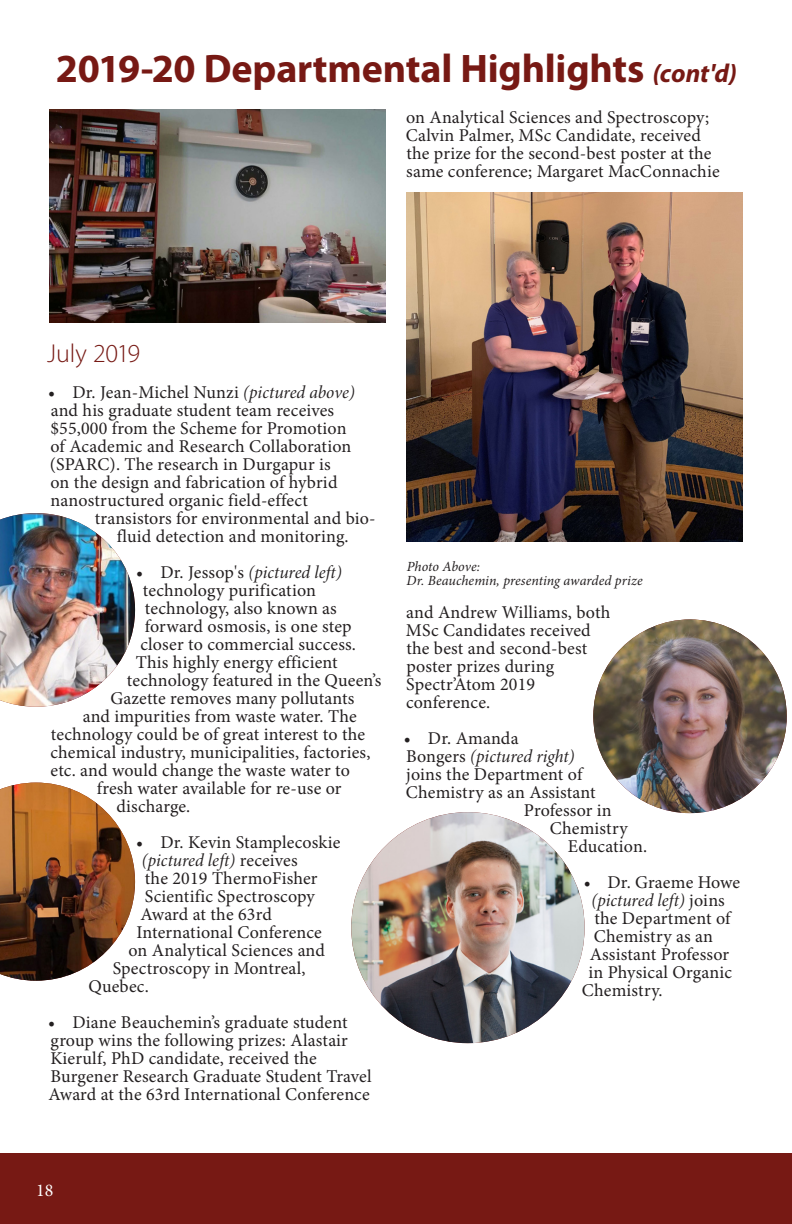
<style>
.page{position:relative;width:792px;height:1224px;background:#fff}
.page>*{position:absolute;margin:0;border:0;box-sizing:border-box;transform-origin:0 0}
.t1{font:700 40px "Myriad Pro";letter-spacing:-.005em;color:#771914}
.Paragraph_Style_7{font:300 26px "Myriad Pro";letter-spacing:-.01em;color:#771a15}
.Paragraph_Style_7-2{font:18px/18px "Minion Pro";letter-spacing:.01em;color:#231f20}
.Paragraph_Style_7-3{font:18px "Minion Pro It Subh";color:#231f20}
.t2{font:18px "Minion Pro";color:#fff}
.t3{font:italic 14px "Minion Pro";color:#231f20}
.s1{font-style:italic;font-size:26px}
.s2{font-family:"Minion Pro It Subh"}
.s3{font-family:"Minion Pro"}
</style>
<div class="page">
<div style="left:0;top:1153px;width:792px;height:71px;background:#771914"></div>
<img style="left:0;top:513px;width:135px;height:194px">
<img style="left:0;top:783px;width:135px;height:198px">
<img style="left:593px;top:619px;width:194px;height:194px;border-radius:97px">
<img style="left:351px;top:812px;width:234px;height:231px">
<img style="left:50px;top:109px;width:335px;height:214px">
<img style="left:406px;top:193px;width:337px;height:348px">
<p class="t1" style="left:56px;top:42px;width:682px">2019-20 Departmental Highlights <span class="s1">(cont'd)</span></p>
<p class="Paragraph_Style_7-2" style="left:406px;top:108px;width:315px">on Analytical Sciences and Spectroscopy; Calvin Palmer, MSc Candidate, received the prize for the second-best poster at the same conference; Margaret MacConnachie</p>
<p class="Paragraph_Style_7" style="left:47px;top:339px;width:94px">July 2019</p>
<p class="Paragraph_Style_7-2" style="left:48px;top:383px;width:308px">• Dr. Jean-Michel Nunzi <span class="s2">(pictured above)</span></p>
<p class="Paragraph_Style_7-2" style="left:51px;top:401px;width:285px">and his graduate student team receives</p>
<p class="Paragraph_Style_7-2" style="left:50px;top:419px;width:298px">$55,000 from the Scheme for Promotion</p>
<p class="Paragraph_Style_7-2" style="left:51px;top:437px;width:302px">of Academic and Research Collaboration</p>
<p class="Paragraph_Style_7-2" style="left:50px;top:455px;width:282px">(SPARC). The research in Durgapur is</p>
<p class="Paragraph_Style_7-2" style="left:51px;top:473px;width:288px">on the design and fabrication of hybrid</p>
<p class="Paragraph_Style_7-2" style="left:51px;top:491px;width:259px">nanostructured organic field-effect</p>
<p class="Paragraph_Style_7-2" style="left:95px;top:509px;width:282px">transistors for environmental and bio-</p>
<p class="Paragraph_Style_7-2" style="left:117px;top:527px;width:234px">fluid detection and monitoring.</p>
<p class="Paragraph_Style_7-3" style="left:136px;top:561px;width:207px"><span class="s3">• Dr. Jessop's</span> (pictured left)</p>
<p class="Paragraph_Style_7-2" style="left:143px;top:581px;width:175px">technology purification</p>
<p class="Paragraph_Style_7-2" style="left:145px;top:599px;width:194px">technology, also known as</p>
<p class="Paragraph_Style_7-2" style="left:145px;top:617px;width:209px">forward osmosis, is one step</p>
<p class="Paragraph_Style_7-2" style="left:141px;top:635px;width:217px">closer to commercial success.</p>
<p class="Paragraph_Style_7-2" style="left:136px;top:653px;width:203px">This highly energy efficient</p>
<p class="Paragraph_Style_7-2" style="left:127px;top:671px;width:256px">technology featured in the Queen’s</p>
<p class="Paragraph_Style_7-2" style="left:110px;top:689px;width:246px">Gazette removes many pollutants</p>
<p class="Paragraph_Style_7-2" style="left:83px;top:707px;width:276px">and impurities from waste water. The</p>
<p class="Paragraph_Style_7-2" style="left:51px;top:725px;width:316px">technology could be of great interest to the</p>
<p class="Paragraph_Style_7-2" style="left:51px;top:743px;width:321px">chemical industry, municipalities, factories,</p>
<p class="Paragraph_Style_7-2" style="left:51px;top:761px;width:301px">etc. and would change the waste water to</p>
<p class="Paragraph_Style_7-2" style="left:97px;top:779px;width:246px">fresh water available for re-use or</p>
<p class="Paragraph_Style_7-2" style="left:116px;top:797px;width:75px">discharge.</p>
<p class="Paragraph_Style_7-2" style="left:136px;top:833px;width:206px">• Dr. Kevin Stamplecoskie</p>
<p class="Paragraph_Style_7-3" style="left:142px;top:849px;width:157px">(pictured left) <span class="s3">receives</span></p>
<p class="Paragraph_Style_7-2" style="left:145px;top:869px;width:174px">the 2019 ThermoFisher</p>
<p class="Paragraph_Style_7-2" style="left:145px;top:887px;width:172px">Scientific Spectroscopy</p>
<p class="Paragraph_Style_7-2" style="left:140px;top:905px;width:133px">Award at the 63rd</p>
<p class="Paragraph_Style_7-2" style="left:136px;top:923px;width:187px">International Conference</p>
<p class="Paragraph_Style_7-2" style="left:129px;top:941px;width:198px">on Analytical Sciences and</p>
<p class="Paragraph_Style_7-2" style="left:113px;top:959px;width:194px">Spectroscopy in Montreal,</p>
<p class="Paragraph_Style_7-2" style="left:88px;top:977px;width:62px">Quebec.</p>
<p class="Paragraph_Style_7-2" style="left:48px;top:1013px;width:325px">• Diane Beauchemin’s graduate student group wins the following prizes: Alastair Kierulf, PhD candidate, received the Burgener Research Graduate Student Travel Award at the 63rd International Conference</p>
<p class="t3" style="left:407px;top:556px;width:75px">Photo Above:</p>
<p class="t3" style="left:407px;top:570px;width:238px">Dr. Beauchemin, presenting awarded prize</p>
<p class="Paragraph_Style_7-2" style="left:406px;top:603px;width:206px">and Andrew Williams, both<br>MSc Candidates received the best and second-best poster prizes during<br>Spectr’Atom 2019 conference.</p>
<p class="Paragraph_Style_7-2" style="left:404px;top:729px;width:116px">• Dr. Amanda</p>
<p class="Paragraph_Style_7-3" style="left:406px;top:746px;width:170px"><span class="s3">Bongers</span> (pictured right)</p>
<p class="Paragraph_Style_7-2" style="left:406px;top:765px;width:178px">joins the Department of</p>
<p class="Paragraph_Style_7-2" style="left:406px;top:783px;width:191px">Chemistry as an Assistant</p>
<p class="Paragraph_Style_7-2" style="left:524px;top:801px;width:89px">Professor in</p>
<p class="Paragraph_Style_7-2" style="left:550px;top:819px;width:79px">Chemistry</p>
<p class="Paragraph_Style_7-2" style="left:568px;top:837px;width:81px">Education.</p>
<p class="Paragraph_Style_7-2" style="left:584px;top:873px;width:158px">• Dr. Graeme Howe</p>
<p class="Paragraph_Style_7-3" style="left:591px;top:890px;width:135px">(pictured left) <span class="s3">joins</span></p>
<p class="Paragraph_Style_7-2" style="left:594px;top:909px;width:138px">the Department of</p>
<p class="Paragraph_Style_7-2" style="left:594px;top:927px;width:121px">Chemistry as an</p>
<p class="Paragraph_Style_7-2" style="left:590px;top:945px;width:141px">Assistant Professor</p>
<p class="Paragraph_Style_7-2" style="left:588px;top:963px;width:145px">in Physical Organic</p>
<p class="Paragraph_Style_7-2" style="left:582px;top:981px;width:82px">Chemistry.</p>
<p class="t2" style="left:36px;top:1178px;width:19px">18</p>
</div>
